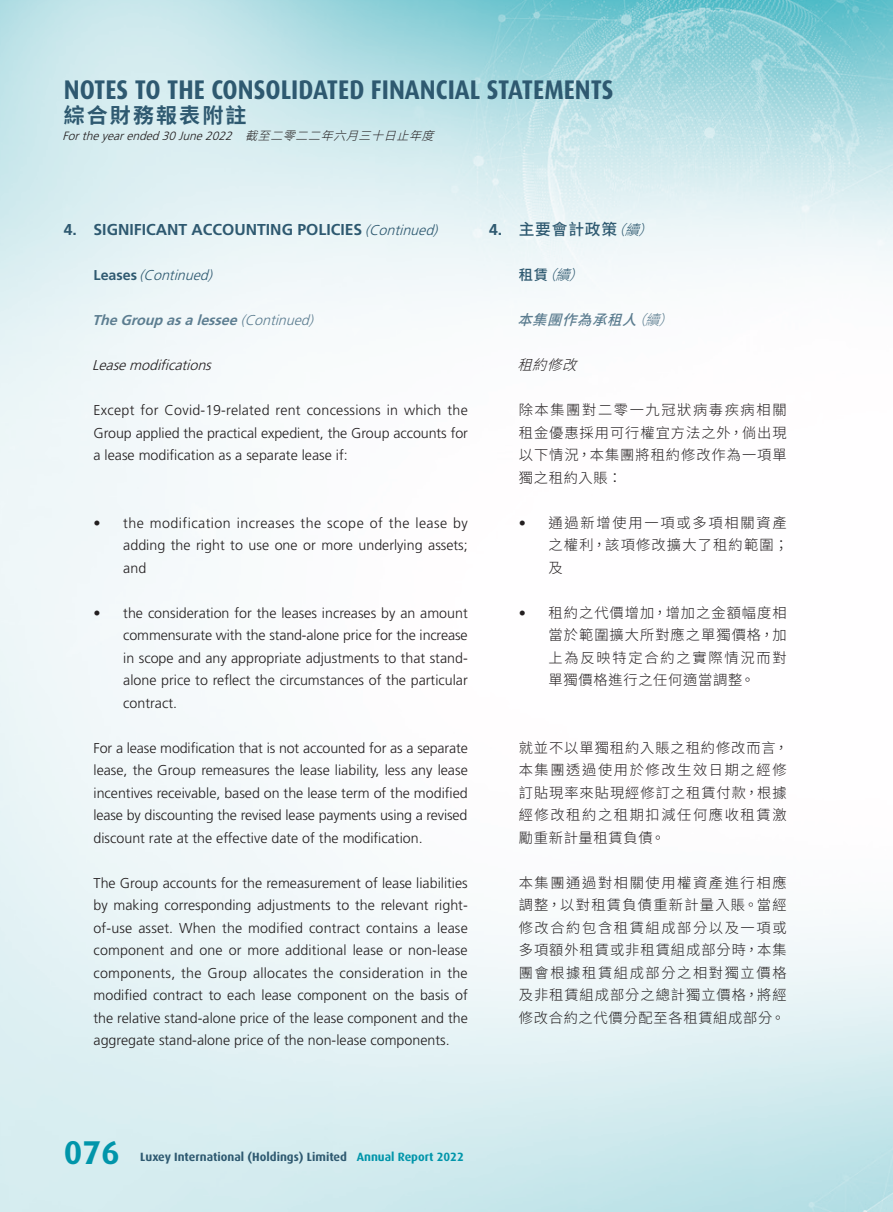
<style>
.page{position:relative;width:893px;height:1212px;background:#fff}
.page>*{position:absolute;margin:0;border:0;box-sizing:border-box;transform-origin:0 0}
.t1{font:700 33px "Dax";color:#0095aa}
.t2{font:700 27px "Dax";color:#2e5970;scale:.9 1}
.t3{font:700 21px "Source Han Sans TC";letter-spacing:.1em;color:#2e5970}
.Heading_1{font:700 15.75px "Frutiger LT Std";color:#2e5970}
.C_Heading_1{font:500 15.75px "Source Han Sans TC";letter-spacing:.05em;color:#2e5970}
.Body_Text{font:300 14.25px/22.5px "Frutiger LT Std";color:#231f20;text-align:justify}
.Body_Text-2{font:300 14.25px/22.5px "Source Han Sans TC";letter-spacing:.07em;color:#231f20;text-align:justify}
.Body_Text-3{font:300 14.25px/22.5px "Source Han Sans TC";letter-spacing:.12em;color:#231f20}
.Heading_3{font:italic 700 14.25px "Frutiger LT Std";color:#5c7d90}
.Heading_4{font:italic 300 14.25px "Frutiger LT Std";color:#231f20}
.Heading_2{font:italic 300 14.25px "Frutiger LT Std";color:#2e5970}
.C_Heading_3{font:italic 500 14.25px "Source Han Sans TC";color:#5c7d90}
.C_Heading_2{font:italic 300 14.25px "Source Han Sans TC";color:#2e5970}
.C_Heading_4{font:italic 300 14.25px "Source Han Sans TC";color:#231f20}
.t4{font:700 12px "Dax";color:#2e5970}
.t5{font:italic 300 12px "Frutiger LT Std";color:#231f20}
.s1{font-family:"Source Han Sans TC"}
.s2{font-weight:300;font-style:italic;font-size:14.25px}
.s3{font-weight:700;font-style:normal}
.s4{font-weight:300}
.s5{font-family:"Frutiger LT Std";font-weight:700}
.s6{font-weight:500;font-style:normal}
.s7{font-family:"Frutiger LT Std"}
.s8{color:#0095aa}
</style>
<div class="page">
<img style="left:0;top:0;width:893px;height:1212px">
<h2 class="t2" style="left:64px;top:75px;width:612px">NOTES TO THE CONSOLIDATED FINANCIAL STATEMENTS</h2>
<h3 class="t3" style="left:64px;top:103px;width:184px">綜合財務報表附註</h3>
<p class="t5" style="left:63px;top:129px;width:382px">Fortheyearended30June2022 <span class="s1">截至二零二二年六月三十日止年度</span></p>
<p class="Heading_1" style="left:64px;top:220px;width:379px">4. SIGNIFICANT ACCOUNTING POLICIES <span class="s2">(Continued)</span></p>
<p class="Heading_2" style="left:94px;top:267px;width:124px"><span class="s3">L e a s e s</span> (Continued)</p>
<p class="Heading_3" style="left:92px;top:312px;width:227px">TheGroup asalessee<span class="s4">(Continued)</span></p>
<p class="Heading_4" style="left:92px;top:357px;width:125px">Leasemodifications</p>
<p class="Body_Text" style="left:94px;top:399px;width:376px">Except for Covid-19-related rent concessions in which the Group applied the practical expedient, the Group accounts for a lease modification as a separate lease if:</p>
<p class="Body_Text" style="left:123px;top:512px;width:346px;text-indent:-30px">• the modification increases the scope of the lease by adding the right to use one or more underlying assets; and</p>
<p class="Body_Text" style="left:123px;top:602px;width:346px;text-indent:-30px">• the consideration for the leases increases by an amount commensurate with the stand-alone price for the increase in scope and any appropriate adjustments to that stand&shy;alone price to reflect the circumstances of the particular contract.</p>
<p class="Body_Text" style="left:94px;top:737px;width:376px">For a lease modification that is not accounted for as a separate lease, the Group remeasures the lease liability, less any lease incentives receivable, based on the lease term of the modified lease by discounting the revised lease payments using a revised discount rate at the effective date of the modification.</p>
<p class="Body_Text" style="left:94px;top:872px;width:376px">The Group accounts for the remeasurement of lease liabilities by making corresponding adjustments to the relevant right&shy;of-use asset. When the modified contract contains a lease component and one or more additional lease or non-lease components, the Group allocates the consideration in the modified contract to each lease component on the basis of the relative stand-alone price of the lease component and the aggregate stand-alone price of the non-lease components.</p>
<p class="C_Heading_1" style="left:489px;top:220px;width:176px"><span class="s5">4.</span> 主要會計政策<span class="s2">（續）</span></p>
<p class="C_Heading_2" style="left:519px;top:267px;width:77px"><span class="s6">租賃</span>（續）</p>
<p class="C_Heading_3" style="left:517px;top:312px;width:168px">本集團作為承租人<span class="s4">（續）</span></p>
<p class="C_Heading_4" style="left:517px;top:357px;width:72px">租約修改</p>
<p class="Body_Text-2" style="left:519px;top:399px;width:269px">除本集團對二零一九冠狀病毒疾病相關租金優惠採用可行權宜方法之外，倘出現以下情況，本集團將租約修改作為一項單獨之租約入賬：</p>
<p class="Body_Text-3" style="left:549px;top:511px;width:241px;text-indent:-30px"><span class="s7">•</span> 通過新增使用一項或多項相關資產之權利，該項修改擴大了租約範圍；及</p>
<p class="Body_Text-2" style="left:549px;top:601px;width:240px;text-indent:-30px"><span class="s7">•</span> 租約之代價增加，增加之金額幅度相當於範圍擴大所對應之單獨價格，加上為反映特定合約之實際情況而對單獨價格進行之任何適當調整。</p>
<p class="Body_Text-2" style="left:519px;top:736px;width:271px;text-align:left">就並不以單獨租約入賬之租約修改而言，本集團透過使用於修改生效日期之經修訂貼現率來貼現經修訂之租賃付款，根據經修改租約之租期扣減任何應收租賃激勵重新計量租賃負債。</p>
<p class="Body_Text-2" style="left:519px;top:871px;width:269px">本集團通過對相關使用權資產進行相應調整，以對租賃負債重新計量入賬。當經修改合約包含租賃組成部分以及一項或多項額外租賃或非租賃組成部分時，本集團會根據租賃組成部分之相對獨立價格及非租賃組成部分之總計獨立價格，將經修改合約之代價分配至各租賃組成部分。</p>
<h1 class="t1" style="left:64px;top:1134px;width:57px">076</h1>
<p class="t4" style="left:140px;top:1150px;width:325px">Luxey International (Holdings) Limited <span class="s8">Annual Report 2022</span></p>
</div>
